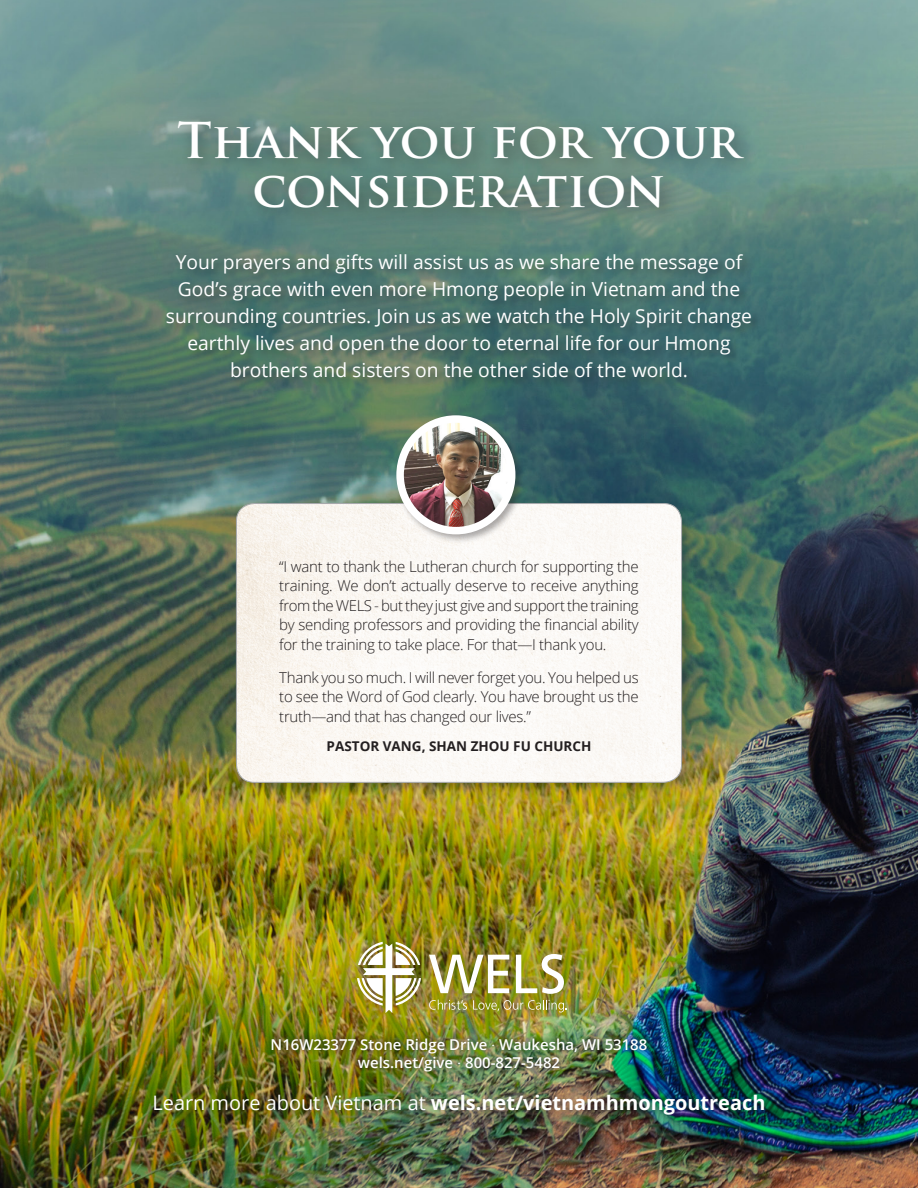
<style>
.page{position:relative;width:918px;height:1188px;background:#fff}
.page>*{position:absolute;margin:0;border:0;box-sizing:border-box;transform-origin:0 0}
.t1{font:700 48.15px/48.2px "Trajan Pro";color:#fff;text-align:center}
.t2{font:700 19.95px "Open Sans";color:#fff}
.t3{font:19.35px/27px "Open Sans";color:#fff;text-align:center}
.t4{font:300 15px/19.5px "Open Sans";letter-spacing:-.02em;color:#231f20;text-align:justify}
.t5{font:600 15px "Open Sans";color:#fff}
.t6{font:700 13.5px "Open Sans";color:#231f20}
.s1{font-family:"Frutiger LT Std";font-weight:400}
.s2{font-weight:400}
</style>
<div class="page">
<img style="left:0;top:0;width:918px;height:1188px">
<div style="left:264px;top:1031px;width:390px;height:48px;background:#231f20;opacity:.83"></div>
<div style="left:152px;top:1093px;width:625px;height:34px;background:#231f20;opacity:.32"></div>
<div style="left:343px;top:928px;width:236px;height:98px;background:#231f20;opacity:.49"></div>
<img style="left:429px;top:955px;width:80px;height:38px">
<img style="left:516px;top:954px;width:48px;height:40px">
<img style="left:357px;top:942px;width:64px;height:71px">
<svg style="left:429px;top:1000px;width:38px;height:10px"></svg>
<svg style="left:473px;top:1000px;width:94px;height:12px"></svg>
<div style="left:169px;top:112px;width:592px;height:115px;background:#231f20;opacity:.48"></div>
<div style="left:164px;top:252px;width:599px;height:137px;background:#231f20;opacity:.45"></div>
<div style="left:233px;top:500px;width:461px;height:295px;background:#231f20;opacity:.24"></div>
<img style="left:236px;top:504px;width:446px;height:278px">
<div style="left:395px;top:413px;width:130px;height:131px;background:#231f20;opacity:.38"></div>
<img style="left:400px;top:419px;width:112px;height:112px;border-radius:56px">
<div style="left:396px;top:415px;width:119px;height:119px;border:8px solid #fff;border-radius:50%"></div>
<p class="t1" style="left:178px;top:117px;width:564px">Thank you for your consideration</p>
<p class="t3" style="left:166px;top:248px;width:588px">Your prayers and gifts will assist us as we share the message of God’s grace with even more Hmong people in Vietnam and the surrounding countries. Join us as we watch the Holy Spirit change earthly lives and open the door to eternal life for our Hmong brothers and sisters on the other side of the world.</p>
<p class="t4" style="left:279px;top:556px;width:361px">“I want to thank the Lutheran church for supporting the training. We don’t actually deserve to receive anything from the WELS - but they just give and support the training by sending professors and providing the financial ability for the training to take place. For that—I thank you.</p>
<p class="t4" style="left:279px;top:667px;width:361px">Thank you so much. I will never forget you. You helped us to see the Word of God clearly. You have brought us the truth—and that has changed our lives.”</p>
<p class="t6" style="left:327px;top:737px;width:266px">PASTOR VANG, SHAN ZHOU FU CHURCH</p>
<p class="t5" style="left:271px;top:1034px;width:378px">N16W23377 Stone Ridge Drive <span class="s1">·</span> Waukesha, WI 53188</p>
<p class="t5" style="left:358px;top:1052px;width:204px">wels.net/give <span class="s1">·</span> 800-827-5482</p>
<p class="t2" style="left:152px;top:1089px;width:614px"><span class="s2">Learn more about Vietnam at</span> wels.net/vietnamhmongoutreach</p>
</div>
